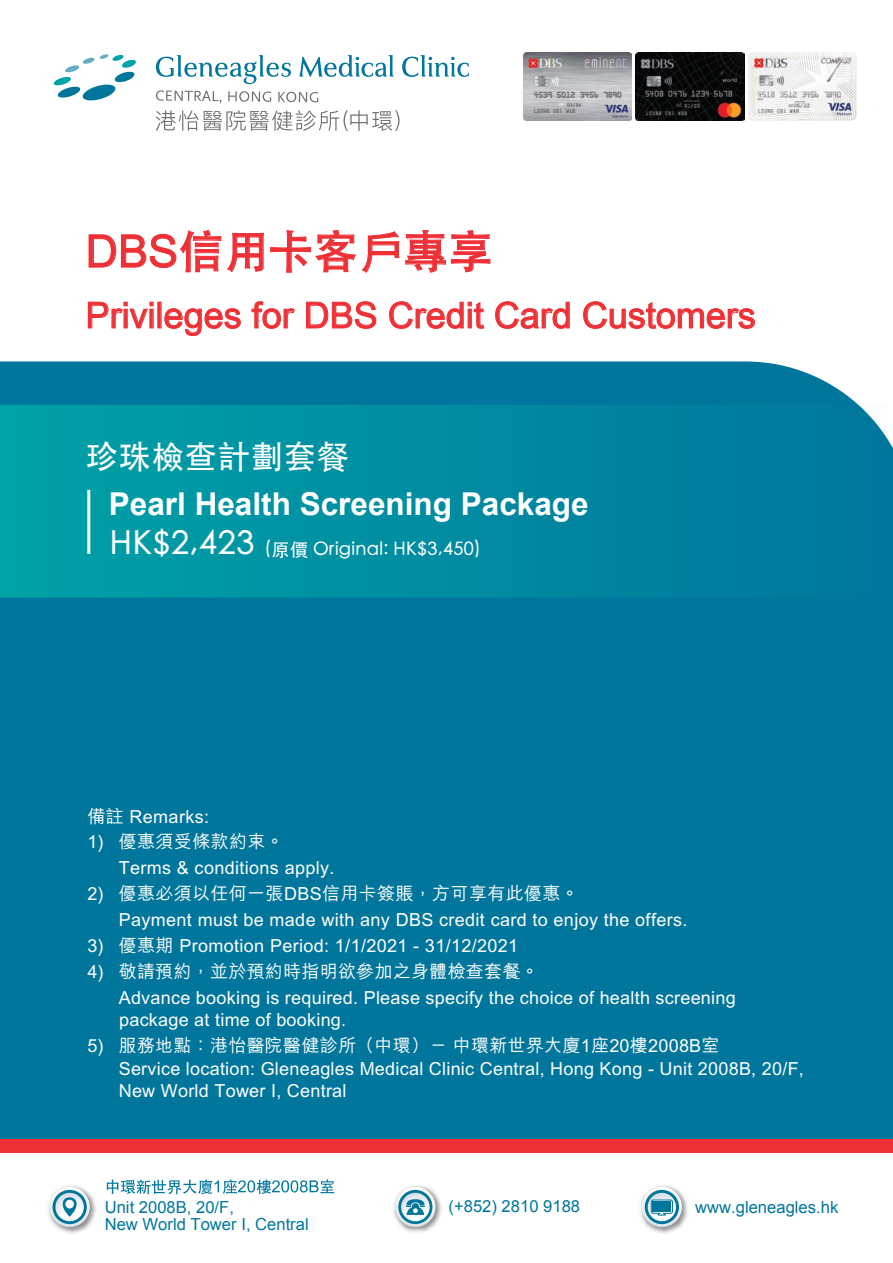
<style>
.page{position:relative;width:893px;height:1263px;background:#fff}
.page>*{position:absolute;margin:0;border:0;box-sizing:border-box;transform-origin:0 0}
.t1{font:500 45px "ST Heiti TC";color:#ee3136}
.t2{font:36px "Arial";color:#ee3136}
.t3{font:500 32.4px "ST Heiti TC";letter-spacing:.02em;color:#fff}
.t4{font:700 31.5px "Arial";color:#fff}
.t5{font:500 18px/26px "M Hei HK";letter-spacing:.015em;color:#fff}
.t6{font:500 18px "ST Heiti TC";letter-spacing:.02em;color:#fff}
.t7{font:16.65px "Arial";color:#00769c}
.s1{font-family:"M Hei HK";font-weight:700}
.s2{font-size:32.4px}
</style>
<div class="page">
<div style="left:0;top:361px;width:893px;height:778px;background:#00769c"></div>
<svg style="left:0;top:405px;width:890px;height:192px;background:#008ca1"></svg>
<svg style="left:88px;top:230px;width:176px;height:43px"></svg>
<svg style="left:270px;top:230px;width:221px;height:43px"></svg>
<svg style="left:88px;top:301px;width:66px;height:28px"></svg>
<div style="left:150px;top:309px;width:4px;height:19px;border:1px solid #ee3136"></div>
<svg style="left:164px;top:308px;width:77px;height:28px"></svg>
<svg style="left:251px;top:301px;width:44px;height:28px"></svg>
<svg style="left:306px;top:301px;width:71px;height:28px"></svg>
<svg style="left:389px;top:301px;width:95px;height:28px"></svg>
<svg style="left:495px;top:301px;width:75px;height:28px"></svg>
<svg style="left:583px;top:301px;width:172px;height:28px"></svg>
<hr style="left:87px;top:490px;width:3px;height:64px;background:#fff">
<div style="left:0;top:1139px;width:893px;height:13px;background:#ee3136"></div>
<img style="left:524px;top:52px;width:107px;height:68px">
<img style="left:635px;top:52px;width:109px;height:68px">
<img style="left:748px;top:52px;width:108px;height:68px">
<svg style="left:156px;top:55px;width:135px;height:29px"></svg>
<svg style="left:299px;top:55px;width:95px;height:22px"></svg>
<svg style="left:402px;top:55px;width:67px;height:22px"></svg>
<svg style="left:53px;top:54px;width:83px;height:47px"></svg>
<svg style="left:156px;top:110px;width:243px;height:21px"></svg>
<svg style="left:156px;top:90px;width:65px;height:13px"></svg>
<svg style="left:228px;top:91px;width:43px;height:11px"></svg>
<svg style="left:278px;top:92px;width:40px;height:10px"></svg>
<img style="left:640px;top:1185px;width:48px;height:49px">
<svg style="left:642px;top:1187px;width:40px;height:40px"></svg>
<img style="left:393px;top:1185px;width:49px;height:47px">
<svg style="left:395px;top:1187px;width:40px;height:40px"></svg>
<img style="left:48px;top:1185px;width:48px;height:49px">
<svg style="left:50px;top:1187px;width:40px;height:40px"></svg>
<div style="left:53px;top:1190px;width:34px;height:34px;border:3px solid #00769c;border-radius:50%"></div>
<svg style="left:63px;top:1197px;width:14px;height:20px"></svg>
<div style="left:65px;top:1200px;width:9px;height:8px;background:#fafdfc;border-radius:50%"></div>
<svg style="left:107px;top:1179px;width:227px;height:15px"></svg>
<h1 class="t1" style="left:86px;top:226px;width:409px"><span class="s1">DBS</span>信用卡客戶專享</h1>
<h2 class="t2" style="left:86px;top:292px;width:672px">Privileges for DBS Credit Card Customers</h2>
<h3 class="t3" style="left:86px;top:439px;width:265px">珍珠檢查計劃套餐</h3>
<h3 class="t4" style="left:109px;top:483px;width:481px">Pearl Health Screening Package</h3>
<p class="t6" style="left:110px;top:540px;width:372px"><span class="s2">HK$2,423</span> (原價 Original: HK$3,450)</p>
<p class="t5" style="left:87px;top:801px;width:123px">備註 Remarks:</p>
<p class="t5" style="left:119px;top:827px;width:217px;text-indent:-31px">1) 優惠須受條款約束。<br>Terms &amp; conditions apply.</p>
<p class="t5" style="left:119px;top:879px;width:570px;text-indent:-31px">2) 優惠必須以任何一張DBS信用卡簽賬，方可享有此優惠。<br>Payment must be made with any DBS credit card to enjoy the offers.</p>
<p class="t5" style="left:87px;top:931px;width:432px">3) 優惠期 Promotion Period: 1/1/2021 - 31/12/2021</p>
<p class="t5" style="left:119px;top:957px;width:619px;text-indent:-31px">4) 敬請預約，並於預約時指明欲參加之身體檢查套餐。<br>Advance booking is required. Please specify the choice of health screening</p>
<p class="t5" style="left:119px;top:1005px;width:229px">package at time of booking.</p>
<p class="t5" style="left:119px;top:1033px;width:687px;line-height:22.5px;text-indent:-31px">5) 服務地點：港怡醫院醫健診所（中環）－ 中環新世界大廈1座20樓2008B室<br>Service location: Gleneagles Medical Clinic Central, Hong Kong - Unit 2008B, 20/F,<br>New World Tower I, Central</p>
<p class="t7" style="left:105px;top:1196px;width:131px">Unit 2008B, 20/F,</p>
<p class="t7" style="left:449px;top:1195px;width:133px">(+852) 2810 9188</p>
<p class="t7" style="left:695px;top:1196px;width:145px">www.gleneagles.hk</p>
<p class="t7" style="left:105px;top:1213px;width:206px">New World Tower I, Central</p>
</div>
